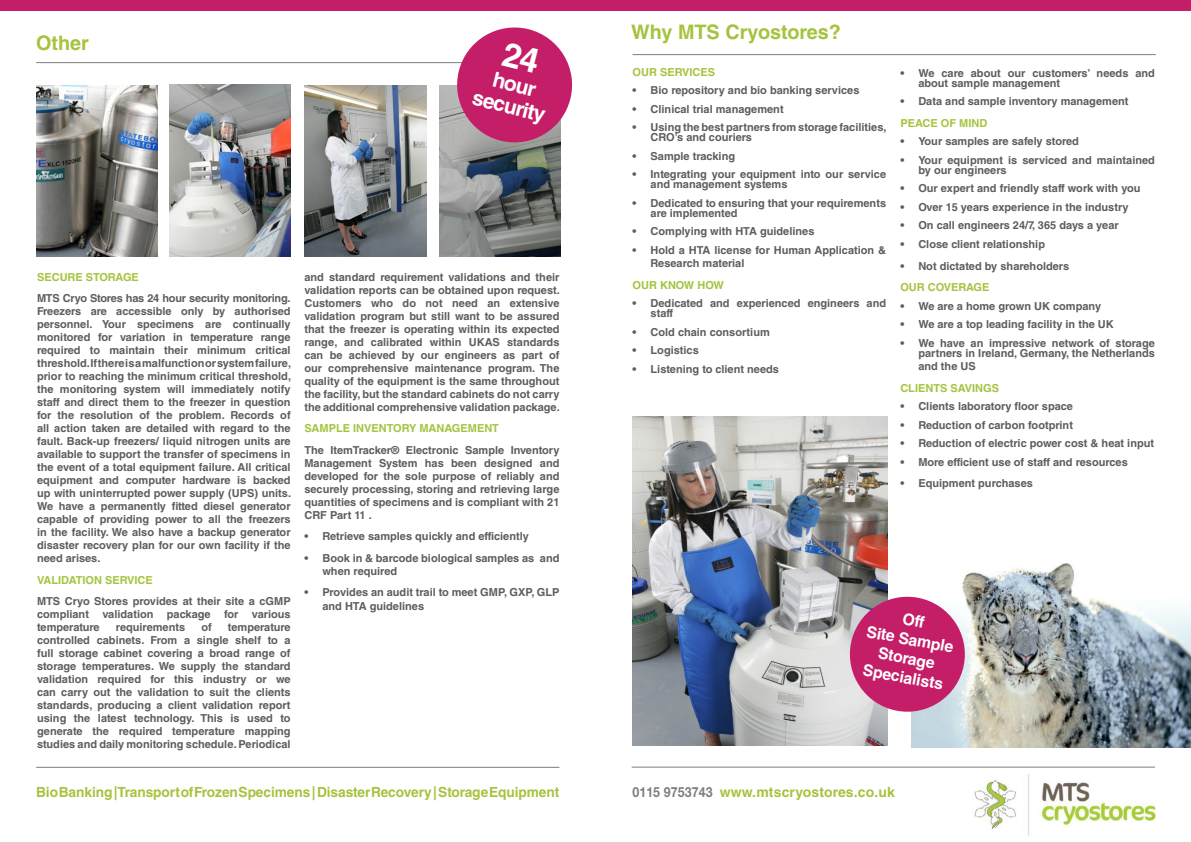
<style>
.page{position:relative;width:1191px;height:842px;background:#fff}
.page>*{position:absolute;margin:0;border:0;box-sizing:border-box;transform-origin:0 0}
.t1{font:700 21px/22.5px "Helvetica LT Std";color:#fff;text-align:center}
.t2{font:700 20px "Helvetica LT Std";color:#a5c33f}
.t3{font:700 16px/19.2px "Helvetica LT Std";color:#fff;text-align:center}
.t4{font:700 14px "Helvetica LT Std";letter-spacing:-.005em;color:#a5c33f}
.t5{font:700 11px/13px "Helvetica LT Std";color:#5d5d60}
.t6{font:700 11px "Helvetica LT Std";color:#a5c33f}
.s1{font-family:"Helvetica Neue LT Std";color:#7c7e81}
</style>
<div class="page">
<div style="left:0;top:0;width:1191px;height:10px;background:#c51e68"></div>
<hr style="left:36px;top:767px;width:523px;height:1px;background:#7c7e81">
<img style="left:974px;top:774px;width:182px;height:62px">
<hr style="left:36px;top:62px;width:523px;height:1px;background:#7c7e81">
<img style="left:911px;top:563px;width:280px;height:184px">
<hr style="left:631px;top:767px;width:524px;height:1px;background:#7c7e81">
<hr style="left:632px;top:54px;width:523px;height:1px;background:#7c7e81">
<img style="left:632px;top:417px;width:255px;height:329px">
<svg style="left:845px;top:592px;width:124px;height:124px;background:#c95a8d"></svg>
<img style="left:36px;top:85px;width:121px;height:172px">
<img style="left:305px;top:85px;width:121px;height:172px">
<img style="left:439px;top:85px;width:121px;height:172px">
<img style="left:170px;top:85px;width:121px;height:172px">
<svg style="left:451px;top:27px;width:122px;height:121px"></svg>
<h2 class="t2" style="left:36px;top:31px;width:54px">Other</h2>
<h2 class="t2" style="left:631px;top:20px;width:211px">Why MTS Cryostores?</h2>
<p class="t6" style="left:632px;top:65px;width:43px">Our Services</p>
<p class="t5" style="left:632px;top:84px;width:228px">• Bio repository and bio banking services</p>
<p class="t5" style="left:632px;top:102px;width:153px">• Clinical trial management</p>
<p class="t5" style="left:650px;top:122px;width:237px;line-height:10px;text-indent:-18px">• Using the best partners from storage facilities,<br>CRO’s and couriers</p>
<p class="t5" style="left:632px;top:149px;width:104px">• Sample tracking</p>
<p class="t5" style="left:650px;top:169px;width:237px;line-height:10px;text-indent:-18px">• Integrating your equipment into our service and management systems</p>
<p class="t5" style="left:650px;top:198px;width:237px;line-height:10px;text-indent:-18px">• Dedicated to ensuring that your requirements are implemented</p>
<p class="t5" style="left:632px;top:225px;width:183px">• Complying with HTA guidelines</p>
<p class="t5" style="left:650px;top:243px;width:237px;text-indent:-18px">• Hold a HTA license for Human Application &amp;<br>Research material</p>
<p class="t6" style="left:632px;top:278px;width:37px">Our know</p>
<p class="t6" style="left:697px;top:278px;width:10px">how</p>
<p class="t5" style="left:650px;top:298px;width:237px;line-height:10px;text-indent:-18px">• Dedicated and experienced engineers and staff</p>
<p class="t5" style="left:632px;top:325px;width:139px">• Cold chain consortium</p>
<p class="t5" style="left:632px;top:344px;width:68px">• Logistics</p>
<p class="t5" style="left:632px;top:362px;width:148px">• Listening to client needs</p>
<p class="t5" style="left:918px;top:68px;width:238px;line-height:10px;text-indent:-18px">• We care about our customers’ needs and about sample management</p>
<p class="t5" style="left:900px;top:95px;width:230px">• Data and sample inventory management</p>
<p class="t6" style="left:900px;top:116px;width:16px">Peace</p>
<p class="t6" style="left:941px;top:116px;width:27px">of mind</p>
<p class="t5" style="left:900px;top:135px;width:180px">• Your samples are safely stored</p>
<p class="t5" style="left:918px;top:155px;width:238px;line-height:10px;text-indent:-18px">• Your equipment is serviced and maintained by our engineers</p>
<p class="t5" style="left:900px;top:182px;width:242px">• Our expert and friendly staff work with you</p>
<p class="t5" style="left:900px;top:200px;width:230px">• Over 15 years experience in the industry</p>
<p class="t5" style="left:900px;top:219px;width:220px">• On call engineers 24/7, 365 days a year</p>
<p class="t5" style="left:900px;top:237px;width:146px">• Close client relationship</p>
<p class="t5" style="left:900px;top:259px;width:170px">• Not dictated by shareholders</p>
<p class="t6" style="left:900px;top:281px;width:44px">Our Coverage</p>
<p class="t5" style="left:900px;top:299px;width:202px">• We are a home grown UK company</p>
<p class="t5" style="left:900px;top:318px;width:215px">• We are a top leading facility in the UK</p>
<p class="t5" style="left:900px;top:338px;width:256px;line-height:10px;text-align:right">• We have an impressive network of storage partners in Ireland, Germany, the Netherlands</p>
<p class="t5" style="left:918px;top:359px;width:59px">and the US</p>
<p class="t6" style="left:900px;top:381px;width:16px">Clients</p>
<p class="t6" style="left:950px;top:381px;width:16px">Savings</p>
<p class="t5" style="left:900px;top:400px;width:174px">• Clients laboratory floor space</p>
<p class="t5" style="left:900px;top:418px;width:174px">• Reduction of carbon footprint</p>
<p class="t5" style="left:900px;top:437px;width:255px">• Reduction of electric power cost &amp; heat input</p>
<p class="t5" style="left:900px;top:455px;width:229px">• More efficient use of staff and resources</p>
<p class="t5" style="left:900px;top:477px;width:134px">• Equipment purchases</p>
<h1 class="t1" style="left:481px;top:64px;width:76px;rotate:14deg">hour security</h1>
<p class="t6" style="left:37px;top:270px;width:103px">SECURE STORAGE</p>
<p class="t5" style="left:37px;top:292px;width:255px;text-align:justify">MTS Cryo Stores has 24 hour security monitoring.<br>Freezers are accessible only by authorised personnel. Your specimens are continually monitored for variation in temperature range required to maintain their minimum critical threshold. If there is a malfunction or system failure, prior to reaching the minimum critical threshold, the monitoring system will immediately notify staff and direct them to the freezer in question for the resolution of the problem. Records of all action taken are detailed with regard to the fault. Back-up freezers/ liquid nitrogen units are available to support the transfer of specimens in the event of a total equipment failure. All critical equipment and computer hardware is backed up with uninterrupted power supply (UPS) units.<br>We have a permanently fitted diesel generator capable of providing power to all the freezers in the facility. We also have a backup generator disaster recovery plan for our own facility if the need arises.</p>
<p class="t6" style="left:37px;top:573px;width:117px">VALIDATION SERVICE</p>
<p class="t5" style="left:37px;top:595px;width:255px;text-align:justify">MTS Cryo Stores provides at their site a cGMP compliant validation package for various temperature</p>
<p class="t5" style="left:304px;top:270px;width:257px;text-align:justify">and standard requirement validations and their validation reports can be obtained upon request.<br>Customers who do not need an extensive validation program but still want to be assured that the freezer is operating within its expected range, and calibrated within UKAS standards can be achieved by our engineers as part of our comprehensive maintenance program. The quality of the equipment is the same throughout the facility, but the standard cabinets do not carry the additional comprehensive validation package.</p>
<p class="t6" style="left:304px;top:422px;width:196px">SAMPLE INVENTORY MANAGEMENT</p>
<p class="t5" style="left:304px;top:443px;width:256px;text-align:justify">The ItemTracker® Electronic Sample Inventory Management System has been designed and developed for the sole purpose of reliably and securely processing, storing and retrieving large quantities of specimens and is compliant with 21<br>CRF Part 11 .</p>
<p class="t5" style="left:304px;top:530px;width:226px">• Retrieve samples quickly and efficiently</p>
<p class="t5" style="left:322px;top:551px;width:238px;text-indent:-18px">• Book in &amp; barcode biological samples as and when required</p>
<p class="t5" style="left:322px;top:586px;width:239px;text-indent:-18px">• Provides an audit trail to meet GMP, GXP, GLP and HTA guidelines</p>
<h3 class="t3" style="left:871px;top:603px;width:89px;rotate:10deg">Off<br>Site Sample<br>Storage<br>Specialists</h3>
<p class="t5" style="left:116px;top:621px;width:71px">requirements</p>
<p class="t5" style="left:201px;top:621px;width:12px">of</p>
<p class="t5" style="left:37px;top:621px;width:255px;text-align:justify;text-indent:191px">temperature controlled cabinets. From a single shelf to a full storage cabinet covering a broad range of storage temperatures. We supply the standard validation required for this industry or we can carry out the validation to suit the clients standards, producing a client validation report using the latest technology. This is used to generate the required temperature mapping studies and daily monitoring schedule. Periodical</p>
<p class="t4" style="left:36px;top:784px;width:525px">Bio Banking | Transport of Frozen Specimens | Disaster Recovery | Storage Equipment</p>
<p class="t4" style="left:632px;top:784px;width:264px"><span class="s1">0115 9753743</span> www.mtscryostores.co.uk</p>
</div>
